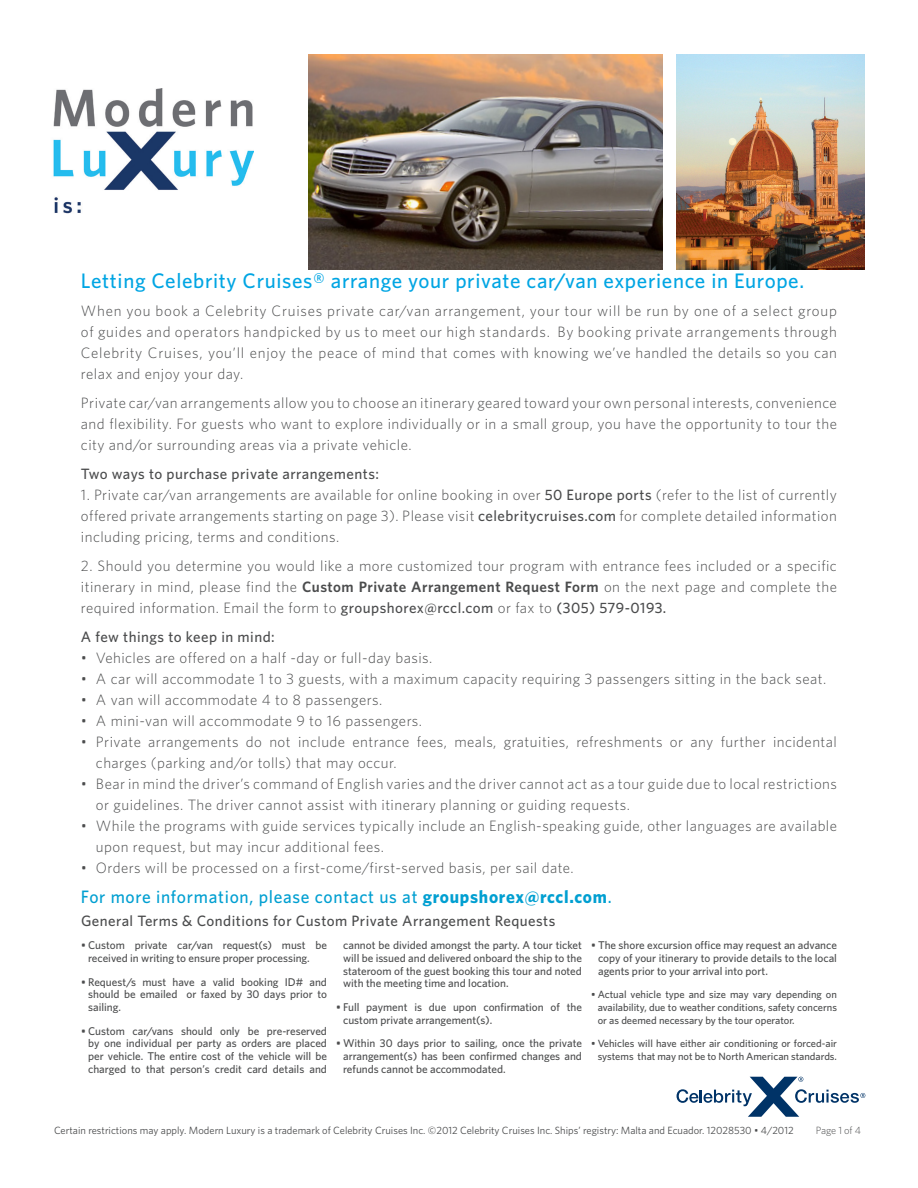
<style>
.page{position:relative;width:918px;height:1188px;background:#fff}
.page>*{position:absolute;margin:0;border:0;box-sizing:border-box;transform-origin:0 0}
.t1{font:500 21px "Whitney";letter-spacing:.03em;color:#00a5e3}
.t2{font:500 18px "Whitney";letter-spacing:.04em;color:#009fd1}
.t3{font:300 15px/21px "Whitney";letter-spacing:.03em;color:#4b4c4d;text-align:justify}
.t4{font:500 15px "Whitney";letter-spacing:.03em;color:#4b4c4d}
.t5{font:500 11.25px/12.8px "Whitney";color:#4b4c4d;text-align:justify}
.t6{font:500 10.5px/12.8px "Whitney";color:#4b4c4d;text-align:justify}
.t7{font:10.5px "Whitney";color:#4b4c4d}
.t8{font:300 10.5px "Whitney";letter-spacing:-.015em;color:#4b4c4d}
.s1{font-weight:500}
.s2{font-weight:600}
.s3{font-weight:700}
</style>
<div class="page">
<img style="left:308px;top:54px;width:354px;height:216px">
<img style="left:53px;top:89px;width:200px;height:125px">
<svg style="left:677px;top:1077px;width:188px;height:40px"></svg>
<img style="left:677px;top:54px;width:187px;height:216px">
<h1 class="t1" style="left:81px;top:268px;width:725px">Letting Celebrity Cruises® arrange your private car/van experience in Europe.</h1>
<p class="t3" style="left:81px;top:300px;width:758px">When you book a Celebrity Cruises private car/van arrangement, your tour will be run by one of a select group of guides and operators handpicked by us to meet our high standards. By booking private arrangements through Celebrity Cruises, you’ll enjoy the peace of mind that comes with knowing we’ve handled the details so you can relax and enjoy your day.</p>
<p class="t3" style="left:81px;top:392px;width:758px">Private car/van arrangements allow you to choose an itinerary geared toward your own personal interests, convenience and flexibility. For guests who want to explore individually or in a small group, you have the opportunity to tour the city and/or surrounding areas via a private vehicle.</p>
<p class="t4" style="left:81px;top:465px;width:299px">Two ways to purchase private arrangements:</p>
<p class="t3" style="left:81px;top:484px;width:757px">1. Private car/van arrangements are available for online booking in over <span class="s1">50 Europe ports</span> (refer to the list of currently offered private arrangements starting on page 3). Please visit <span class="s1">celebritycruises.com</span> for complete detailed information including pricing, terms and conditions.</p>
<p class="t3" style="left:81px;top:555px;width:757px">2. Should you determine you would like a more customized tour program with entrance fees included or a specific itinerary in mind, please find the <span class="s2">Custom Private Arrangement Request Form</span> on the next page and complete the required information. Email the form to <span class="s1">groupshorex@rccl.com</span> or fax to <span class="s1">(305) 579-0193.</span></p>
<p class="t4" style="left:81px;top:628px;width:195px">A few things to keep in mind:</p>
<p class="t3" style="left:81px;top:647px;width:353px">• Vehicles are offered on a half -day or full-day basis.</p>
<p class="t3" style="left:81px;top:668px;width:747px">• A car will accommodate 1 to 3 guests, with a maximum capacity requiring 3 passengers sitting in the back seat.</p>
<p class="t3" style="left:81px;top:689px;width:303px">• A van will accommodate 4 to 8 passengers.</p>
<p class="t3" style="left:81px;top:710px;width:343px">• A mini-van will accommodate 9 to 16 passengers.</p>
<p class="t3" style="left:96px;top:731px;width:742px;text-indent:-15px">• Private arrangements do not include entrance fees, meals, gratuities, refreshments or any further incidental charges (parking and/or tolls) that may occur.</p>
<p class="t3" style="left:96px;top:773px;width:743px;text-indent:-15px">• Bear in mind the driver’s command of English varies and the driver cannot act as a tour guide due to local restrictions or guidelines. The driver cannot assist with itinerary planning or guiding requests.</p>
<p class="t3" style="left:96px;top:815px;width:743px;text-indent:-15px">• While the programs with guide services typically include an English-speaking guide, other languages are available upon request, but may incur additional fees.</p>
<p class="t3" style="left:81px;top:857px;width:494px">• Orders will be processed on a first-come/first-served basis, per sail date.</p>
<p class="t2" style="left:81px;top:885px;width:532px">For more information, please contact us at <span class="s3">groupshorex@rccl.com</span>.</p>
<p class="t4" style="left:81px;top:911px;width:476px">General Terms &amp; Conditions for Custom Private Arrangement Requests</p>
<p class="t5" style="left:88px;top:939px;width:240px;text-indent:-7px">• Custom private car/van request(s) must be received in writing to ensure proper processing.</p>
<p class="t5" style="left:88px;top:975px;width:240px;text-indent:-7px">• Request/s must have a valid booking ID# and should be emailed or faxed by 30 days prior to sailing.</p>
<p class="t5" style="left:88px;top:1024px;width:240px;text-indent:-7px">• Custom car/vans should only be pre-reserved by one individual per party as orders are placed per vehicle. The entire cost of the vehicle will be charged to that person’s credit card details and</p>
<p class="t5" style="left:343px;top:939px;width:240px">cannot be divided amongst the party. A tour ticket will be issued and delivered onboard the ship to the stateroom of the guest booking this tour and noted with the meeting time and location.</p>
<p class="t5" style="left:343px;top:1000px;width:240px;text-indent:-7px">• Full payment is due upon confirmation of the custom private arrangement(s).</p>
<p class="t5" style="left:343px;top:1037px;width:240px;text-indent:-7px">• Within 30 days prior to sailing, once the private arrangement(s) has been confirmed changes and refunds cannot be accommodated.</p>
<p class="t5" style="left:598px;top:939px;width:240px;text-indent:-7px">• The shore excursion office may request an advance copy of your itinerary to provide details to the local agents prior to your arrival into port.</p>
<p class="t6" style="left:598px;top:988px;width:241px;text-indent:-7px">• Actual vehicle type and size may vary depending on availability, due to weather conditions, safety concerns or as deemed necessary by the tour operator.</p>
<p class="t6" style="left:591px;top:1037px;width:248px;text-align:right">• Vehicles will have either air conditioning or forced-air systems that may not be to North American standards.</p>
<p class="t7" style="left:54px;top:1124px;width:741px">Certain restrictions may apply. Modern Luxury is a trademark of Celebrity Cruises Inc. ©2012 Celebrity Cruises Inc. Ships’ registry: Malta and Ecuador. 12028530 • 4/2012</p>
<p class="t8" style="left:816px;top:1124px;width:47px">Page 1 of 4</p>
</div>
